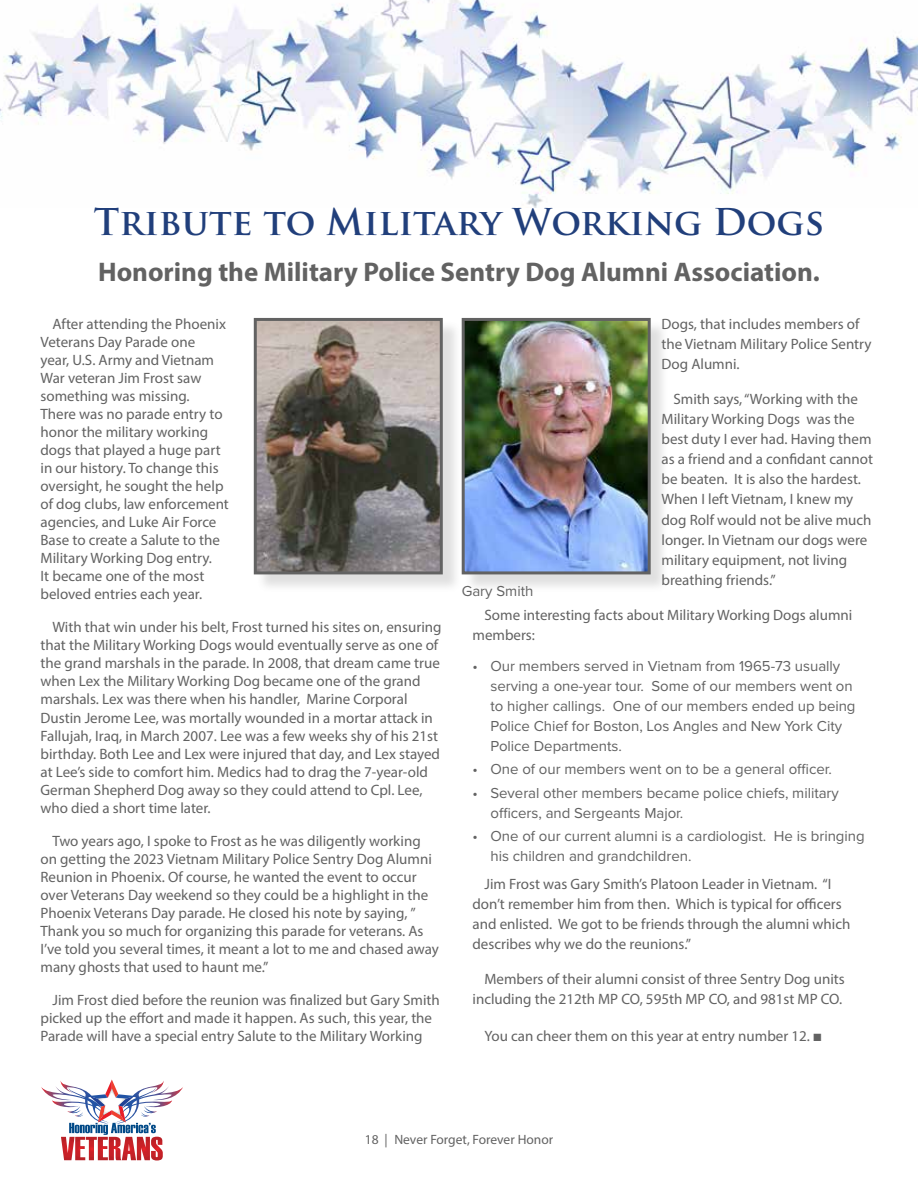
<style>
.page{position:relative;width:918px;height:1188px;background:#fff}
.page>*{position:absolute;margin:0;border:0;box-sizing:border-box;transform-origin:0 0}
.t1{font:700 36px "Trajan Pro";color:#213f7b}
.t2{font:700 27px "Myriad Pro";color:#626262}
.t3{font:15px/18px "Myriad Pro";color:#626262}
.t4{font:15px/20.1px "Proxima Nova";letter-spacing:-.005em;color:#626262}
.t5{font:13.5px "Myriad Pro";color:#626262}
</style>
<div class="page">
<img style="left:0;top:0;width:918px;height:207px">
<svg style="left:41px;top:1080px;width:142px;height:81px"></svg>
<div style="left:256px;top:320px;width:205px;height:273px;background:#626262;opacity:.2"></div>
<img style="left:258px;top:322px;width:181px;height:248px">
<div style="left:254px;top:318px;width:189px;height:256px;border:3px solid #626262"></div>
<div style="left:464px;top:320px;width:205px;height:273px;background:#626262;opacity:.2"></div>
<img style="left:466px;top:322px;width:181px;height:248px">
<div style="left:462px;top:318px;width:189px;height:256px;border:3px solid #626262"></div>
<h1 class="t1" style="left:94px;top:200px;width:732px">Tribute to Military Working Dogs</h1>
<h2 class="t2" style="left:98px;top:255px;width:723px">Honoring the Military Police Sentry Dog Alumni Association.</h2>
<p class="t3" style="left:41px;top:315px;width:190px;text-indent:12px">After attending the Phoenix<br>Veterans Day Parade one<br>year, U.S. Army and Vietnam<br>War veteran Jim Frost saw something was missing.<br>There was no parade entry to honor the military working dogs that played a huge part in our history. To change this oversight, he sought the help of dog clubs, law enforcement agencies, and Luke Air Force<br>Base to create a Salute to the<br>Military Working Dog entry.<br>It became one of the most beloved entries each year.</p>
<p class="t3" style="left:41px;top:618px;width:403px;text-indent:12px">With that win under his belt, Frost turned his sites on, ensuring that the Military Working Dogs would eventually serve as one of the grand marshals in the parade. In 2008, that dream came true when Lex the Military Working Dog became one of the grand marshals. Lex was there when his handler, Marine Corporal Dustin Jerome Lee, was mortally wounded in a mortar attack in Fallujah, Iraq, in March 2007. Lee was a few weeks shy of his 21st birthday. Both Lee and Lex were injured that day, and Lex stayed at Lee’s side to comfort him. Medics had to drag the 7-year-old German Shepherd Dog away so they could attend to Cpl. Lee, who died a short time later.</p>
<p class="t3" style="left:41px;top:831px;width:400px;text-indent:12px">Two years ago, I spoke to Frost as he was diligently working on getting the 2023 Vietnam Military Police Sentry Dog Alumni Reunion in Phoenix. Of course, he wanted the event to occur over Veterans Day weekend so they could be a highlight in the Phoenix Veterans Day parade. He closed his note by saying, ” Thank you so much for organizing this parade for veterans. As I’ve told you several times, it meant a lot to me and chased away many ghosts that used to haunt me.”</p>
<p class="t3" style="left:41px;top:990px;width:401px;text-indent:12px">Jim Frost died before the reunion was finalized but Gary Smith picked up the effort and made it happen. As such, this year, the<br>Parade will have a special entry Salute to the Military Working</p>
<p class="t3" style="left:662px;top:314px;width:212px;line-height:20.1px">Dogs, that includes members of the Vietnam Military Police Sentry<br>Dog Alumni.</p>
<p class="t3" style="left:662px;top:389px;width:213px;line-height:20.1px;text-indent:12px">Smith says, “Working with the<br>Military Working Dogs was the best duty I ever had. Having them as a friend and a confidant cannot be beaten. It is also the hardest.<br>When I left Vietnam, I knew my dog Rolf would not be alive much longer. In Vietnam our dogs were military equipment, not living breathing friends.”</p>
<p class="t3" style="left:473px;top:605px;width:381px;line-height:20.1px;text-indent:12px">Some interesting facts about Military Working Dogs alumni members:</p>
<p class="t4" style="left:491px;top:655px;width:367px;text-indent:-18px">• Our members served in Vietnam from 1965-73 usually serving a one-year tour. Some of our members went on to higher callings. One of our members ended up being Police Chief for Boston, Los Angles and New York City Police Departments.</p>
<p class="t4" style="left:473px;top:759px;width:361px">• One of our members went on to be a general officer.</p>
<p class="t4" style="left:491px;top:782px;width:350px;text-indent:-18px">• Several other members became police chiefs, military officers, and Sergeants Major.</p>
<p class="t4" style="left:491px;top:825px;width:376px;text-indent:-18px">• One of our current alumni is a cardiologist. He is bringing his children and grandchildren.</p>
<p class="t3" style="left:473px;top:873px;width:379px;line-height:20.1px;text-indent:12px">Jim Frost was Gary Smith’s Platoon Leader in Vietnam. “I don’t remember him from then. Which is typical for officers and enlisted. We got to be friends through the alumni which describes why we do the reunions.”</p>
<p class="t3" style="left:473px;top:969px;width:374px;line-height:20.1px;text-align:right">Members of their alumni consist of three Sentry Dog units including the 212th MP CO, 595th MP CO, and 981st MP CO.</p>
<p class="t3" style="left:484px;top:1027px;width:338px">You can cheer them on this year at entry number 12. ■</p>
<p class="t4" style="left:462px;top:581px;width:73px">Gary Smith</p>
<p class="t5" style="left:365px;top:1131px;width:190px">18 | Never Forget, Forever Honor</p>
</div>
